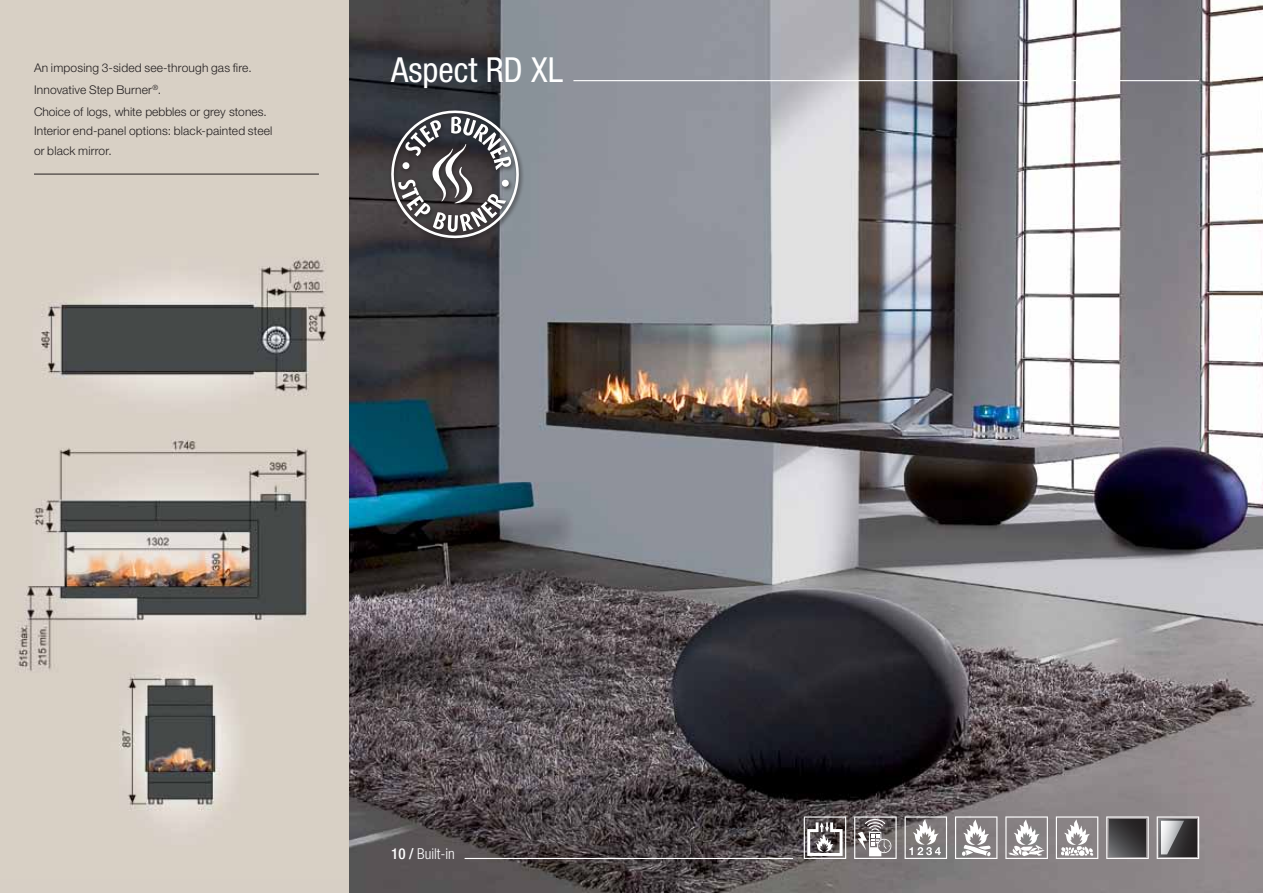
<style>
.page{position:relative;width:1263px;height:893px;background:#fff}
.page>*{position:absolute;margin:0;border:0;box-sizing:border-box;transform-origin:0 0}
.t1{font:condensed 34.5px "Helvetica Neue LT Std";color:#fff}
.t2{font:300 condensed 15px "Helvetica Neue LT Std";color:#fff}
.t3{font:300 12px/21.6px "Helvetica Neue LT Std";letter-spacing:.015em;color:#231f20}
.s1{font-weight:500}
</style>
<div class="page">
<img style="left:349px;top:0;width:914px;height:893px">
<img style="left:0;top:0;width:349px;height:879px">
<hr style="left:573px;top:80px;width:626px;height:1px;background:#fff">
<hr style="left:465px;top:858px;width:328px;height:1px;background:#fff">
<svg style="left:804px;top:816px;width:42px;height:43px"></svg>
<svg style="left:1056px;top:816px;width:42px;height:43px"></svg>
<svg style="left:955px;top:816px;width:42px;height:43px"></svg>
<svg style="left:1106px;top:816px;width:43px;height:43px"></svg>
<svg style="left:1109px;top:819px;width:37px;height:37px"></svg>
<svg style="left:1157px;top:816px;width:42px;height:43px;background:#7e7d7e"></svg>
<svg style="left:854px;top:816px;width:43px;height:43px;background:#948f90"></svg>
<svg style="left:1005px;top:816px;width:43px;height:43px"></svg>
<svg style="left:904px;top:816px;width:43px;height:43px"></svg>
<div style="left:388px;top:108px;width:137px;height:136px;background:#231f20;opacity:.75"></div>
<svg style="left:389px;top:109px;width:132px;height:134px;background:#6a696d"></svg>
<div style="left:402px;top:162px;width:8px;height:7px;background:#fff;border-radius:3px"></div>
<hr style="left:34px;top:174px;width:285px;height:1px;background:#231f20">
<p class="t3" style="left:34px;top:57px;width:234px">An imposing 3-sided see-through gas fire.<br>Innovative Step Burner<sup>®</sup>.<br>Choice of logs, white pebbles or grey stones.</p>
<p class="t3" style="left:34px;top:121px;width:240px;line-height:19.5px">Interior end-panel options: black-painted steel or black mirror.</p>
<h1 class="t1" style="left:391px;top:49px;width:173px">Aspect RD XL</h1>
<p class="t2" style="left:391px;top:845px;width:65px"><span class="s1">10 /</span> Built-in</p>
</div>
